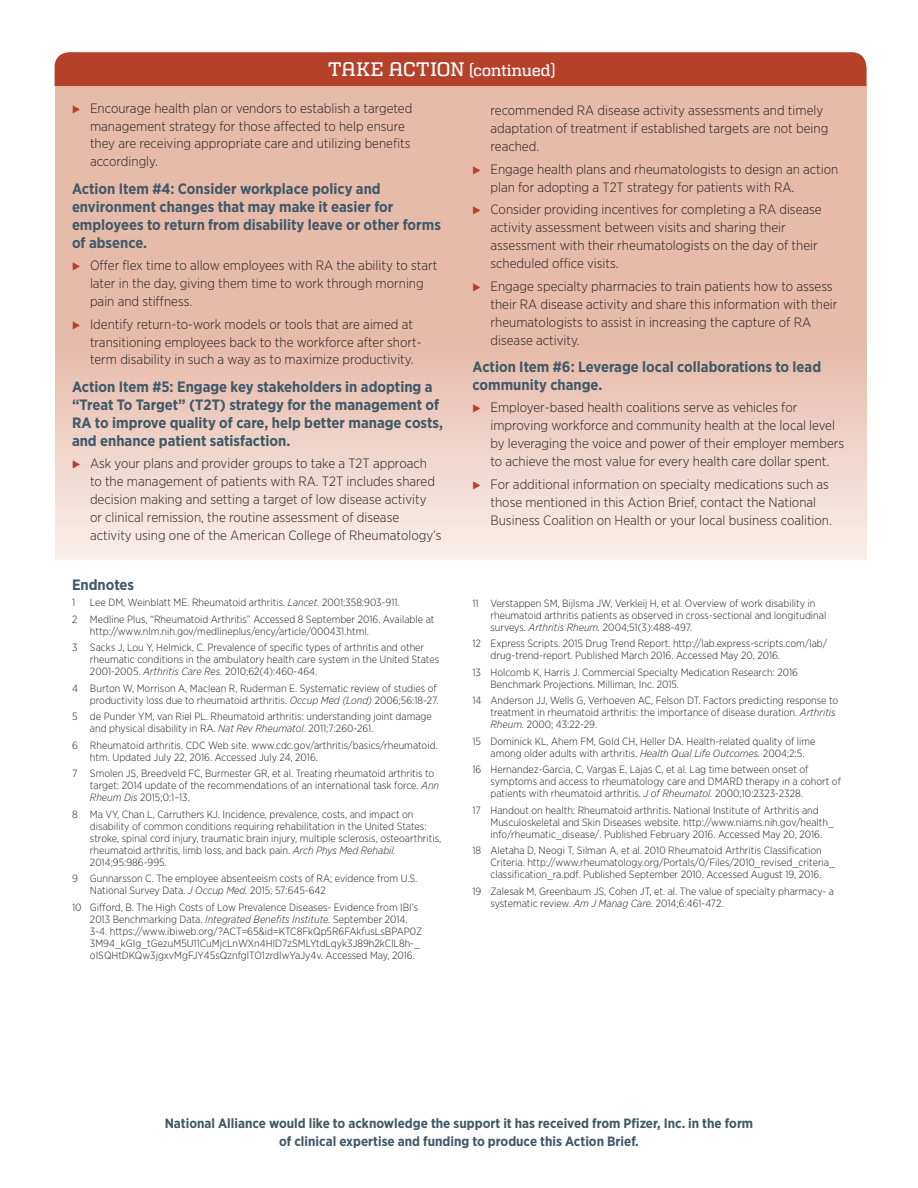
<style>
.page{position:relative;width:918px;height:1188px;background:#fff}
.page>*{position:absolute;margin:0;border:0;box-sizing:border-box;transform-origin:0 0}
.t1{font:500 16.5px "Girard Slab";letter-spacing:.005em;color:#fff}
.t2{font:700 15px/18px "Gotham Narrow";color:#405968}
.t3{font:300 13.5px/18px "Gotham Narrow";color:#231f20}
.t4{font:700 13.5px/18px "Gotham Narrow";color:#405968;text-align:center}
.t5{font:300 10.5px/12px "Gotham Narrow";color:#231f20}
.s1{font-size:19.5px}
.s2{font-family:"European Pi Three";font-weight:400;font-size:10.5px;color:#b5412b}
.s3{font-style:italic}
</style>
<div class="page">
<svg style="left:55px;top:86px;width:811px;height:474px;background:#eac6b8"></svg>
<div style="left:55px;top:52px;width:811px;height:34px;background:#b5412b"></div>
<h1 class="t1" style="left:328px;top:60px;width:229px"><span class="s1">TAKE ACTION</span> (continued)</h1>
<p class="t3" style="left:90px;top:98px;width:324px;text-indent:-18px"><span class="s2">E</span> Encourage health plan or vendors to establish a targeted management strategy for those affected to help ensure they are receiving appropriate care and utilizing benefits accordingly.</p>
<h2 class="t2" style="left:72px;top:179px;width:370px">Action Item #4: Consider workplace policy and environment changes that may make it easier for employees to return from disability leave or other forms of absence.</h2>
<p class="t3" style="left:90px;top:256px;width:349px;text-indent:-18px"><span class="s2">E</span> Offer flex time to allow employees with RA the ability to start later in the day, giving them time to work through morning pain and stiffness.</p>
<p class="t3" style="left:90px;top:314px;width:333px;text-indent:-18px"><span class="s2">E</span> Identify return-to-work models or tools that are aimed at transitioning employees back to the workforce after short&shy;term disability in such a way as to maximize productivity.</p>
<h2 class="t2" style="left:72px;top:377px;width:373px">Action Item #5: Engage key stakeholders in adopting a “Treat To Target” (T2T) strategy for the management of RA to improve quality of care, help better manage costs, and enhance patient satisfaction.</h2>
<p class="t3" style="left:90px;top:454px;width:353px;text-indent:-18px"><span class="s2">E</span> Ask your plans and provider groups to take a T2T approach to the management of patients with RA. T2T includes shared decision making and setting a target of low disease activity or clinical remission, the routine assessment of disease activity using one of the American College of Rheumatology’s</p>
<p class="t3" style="left:491px;top:101px;width:339px">recommended RA disease activity assessments and timely adaptation of treatment if established targets are not being reached.</p>
<p class="t3" style="left:490px;top:160px;width:349px;text-indent:-18px"><span class="s2">E</span> Engage health plans and rheumatologists to design an action plan for adopting a T2T strategy for patients with RA.</p>
<p class="t3" style="left:490px;top:200px;width:333px;text-indent:-18px"><span class="s2">E</span> Consider providing incentives for completing a RA disease activity assessment between visits and sharing their assessment with their rheumatologists on the day of their scheduled office visits.</p>
<p class="t3" style="left:490px;top:277px;width:348px;text-indent:-18px"><span class="s2">E</span> Engage specialty pharmacies to train patients how to assess their RA disease activity and share this information with their rheumatologists to assist in increasing the capture of RA disease activity.</p>
<h2 class="t2" style="left:472px;top:357px;width:350px">Action Item #6: Leverage local collaborations to lead community change.</h2>
<p class="t3" style="left:490px;top:398px;width:355px;text-indent:-18px"><span class="s2">E</span> Employer-based health coalitions serve as vehicles for improving workforce and community health at the local level by leveraging the voice and power of their employer members to achieve the most value for every health care dollar spent.</p>
<p class="t3" style="left:490px;top:475px;width:343px;text-indent:-18px"><span class="s2">E</span> For additional information on specialty medications such as those mentioned in this Action Brief, contact the National<br>Business Coalition on Health or your local business coalition.</p>
<h2 class="t2" style="left:72px;top:575px;width:64px">Endnotes</h2>
<p class="t5" style="left:72px;top:596px;width:5px">1</p>
<p class="t5" style="left:72px;top:594px;width:364px;line-height:16.5px;text-indent:18px">Lee DM, Weinblatt ME. Rheumatoid arthritis. <span class="s3">Lancet.</span> 2001;358:903-911.<br>2 Medline Plus, “Rheumatoid Arthritis” Accessed 8 September 2016. Available at</p>
<p class="t5" style="left:72px;top:623px;width:354px;line-height:16.5px;text-indent:18px">http://www.nlm.nih.gov/medlineplus/ency/article/000431.html.<br>3 Sacks J, Lou Y, Helmick, C. Prevalence of specific types of arthritis and other</p>
<p class="t5" style="left:90px;top:653px;width:351px">rheumatic conditions in the ambulatory health care system in the United States<br>2001-2005. <span class="s3">Arthritis Care Res.</span> 2010;62(4):460-464.</p>
<p class="t5" style="left:72px;top:682px;width:368px;text-align:right">4 Burton W, Morrison A, Maclean R, Ruderman E. Systematic review of studies of productivity loss due to rheumatoid arthritis. <span class="s3">Occup Med (Lond)</span> 2006;56:18-27.</p>
<p class="t5" style="left:90px;top:710px;width:343px;text-indent:-18px">5 de Punder YM, van Riel PL. Rheumatoid arthritis: understanding joint damage and physical disability in RA. <span class="s3">Nat Rev Rheumatol.</span> 2011;7:260-261.</p>
<p class="t5" style="left:90px;top:739px;width:349px;text-indent:-18px">6 Rheumatoid arthritis. CDC Web site. www.cdc.gov/arthritis/basics/rheumatoid. htm. Updated July 22, 2016. Accessed July 24, 2016.</p>
<p class="t5" style="left:90px;top:767px;width:351px;text-indent:-18px">7 Smolen JS, Breedveld FC, Burmester GR, et al. Treating rheumatoid arthritis to target: 2014 update of the recommendations of an international task force. <span class="s3">Ann<br>Rheum Dis</span> 2015;0:1–13.</p>
<p class="t5" style="left:90px;top:808px;width:353px;text-indent:-18px">8 Ma VY, Chan L, Carruthers KJ. Incidence, prevalence, costs, and impact on disability of common conditions requiring rehabilitation in the United States: stroke, spinal cord injury, traumatic brain injury, multiple sclerosis, osteoarthritis, rheumatoid arthritis, limb loss, and back pain. <span class="s3">Arch Phys Med Rehabil.<br></span>2014;95:986-995.</p>
<p class="t5" style="left:90px;top:872px;width:329px;text-indent:-18px">9 Gunnarsson C. The employee absenteeism costs of RA; evidence from U.S.<br>National Survey Data. <span class="s3">J Occup Med.</span> 2015; 57:645-642</p>
<p class="t5" style="left:90px;top:901px;width:334px;text-indent:-18px">10 Gifford, B. The High Costs of Low Prevalence Diseases- Evidence from IBI’s 2013 Benchmarking Data. <span class="s3">Integrated Benefits Institute.</span> September 2014.<br>3-4. https://www.ibiweb.org/?ACT=65&amp;id=KTC8FkQp5R6FAkfusLsBPAP0Z 3M94_kGIg_tGezuM5U11CuMjcLnWXn4HlD7zSMLYtdLqyk3J89h2kClL8h-_ oISQHtDKQw3jgxvMgFJY45sQznfglTO1zrdIwYaJy4v. Accessed May, 2016.</p>
<p class="t5" style="left:490px;top:597px;width:337px;text-indent:-18px">11 Verstappen SM, Bijlsma JW, Verkleij H, et al. Overview of work disability in rheumatoid arthritis patients as observed in cross-sectional and longitudinal surveys. <span class="s3">Arthritis Rheum.</span> 2004;51(3):488-497.</p>
<p class="t5" style="left:490px;top:637px;width:338px;text-indent:-18px">12 Express Scripts. 2015 Drug Trend Report. http://lab.express-scripts.com/lab/ drug-trend-report. Published March 2016. Accessed May 20, 2016.</p>
<p class="t5" style="left:490px;top:666px;width:309px;text-indent:-18px">13 Holcomb K, Harris J. Commercial Specialty Medication Research: 2016<br>Benchmark Projections. Milliman, Inc. 2015.</p>
<p class="t5" style="left:490px;top:694px;width:349px;text-indent:-18px">14 Anderson JJ, Wells G, Verhoeven AC, Felson DT. Factors predicting response to treatment in rheumatoid arthritis: the importance of disease duration. <span class="s3">Arthritis<br>Rheum.</span> 2000; 43:22-29.</p>
<p class="t5" style="left:490px;top:735px;width:327px;text-indent:-18px">15 Dominick KL, Ahem FM, Gold CH, Heller DA. Health-related quality of lime among older adults with arthritis. <span class="s3">Health Qual Life Outcomes.</span> 2004;2:5.</p>
<p class="t5" style="left:490px;top:763px;width:352px;text-indent:-18px">16 Hernandez-Garcia, C, Vargas E, Lajas C, et al. Lag time between onset of symptoms and access to rheumatology care and DMARD therapy in a cohort of patients with rheumatoid arthritis. <span class="s3">J of Rheumatol.</span> 2000;10:2323-2328.</p>
<p class="t5" style="left:490px;top:804px;width:345px;text-indent:-18px">17 Handout on health: Rheumatoid arthritis. National Institute of Arthritis and<br>Musculoskeletal and Skin Diseases website. http://www.niams.nih.gov/health_ info/rheumatic_disease/. Published February 2016. Accessed May 20, 2016.</p>
<p class="t5" style="left:490px;top:844px;width:346px;text-indent:-18px">18 Aletaha D, Neogi T, Silman A, et al. 2010 Rheumatoid Arthritis Classification<br>Criteria. http://www.rheumatology.org/Portals/0/Files/2010_revised_criteria_ classification_ra.pdf. Published September 2010. Accessed August 19, 2016.</p>
<p class="t5" style="left:490px;top:885px;width:345px;text-indent:-18px">19 Zalesak M, Greenbaum JS, Cohen JT, et. al. The value of specialty pharmacy- a systematic review. <span class="s3">Am J Manag Care.</span> 2014;6:461-472.</p>
<p class="t4" style="left:165px;top:1114px;width:590px">National Alliance would like to acknowledge the support it has received from Pfizer, Inc. in the form of clinical expertise and funding to produce this Action Brief.</p>
</div>
